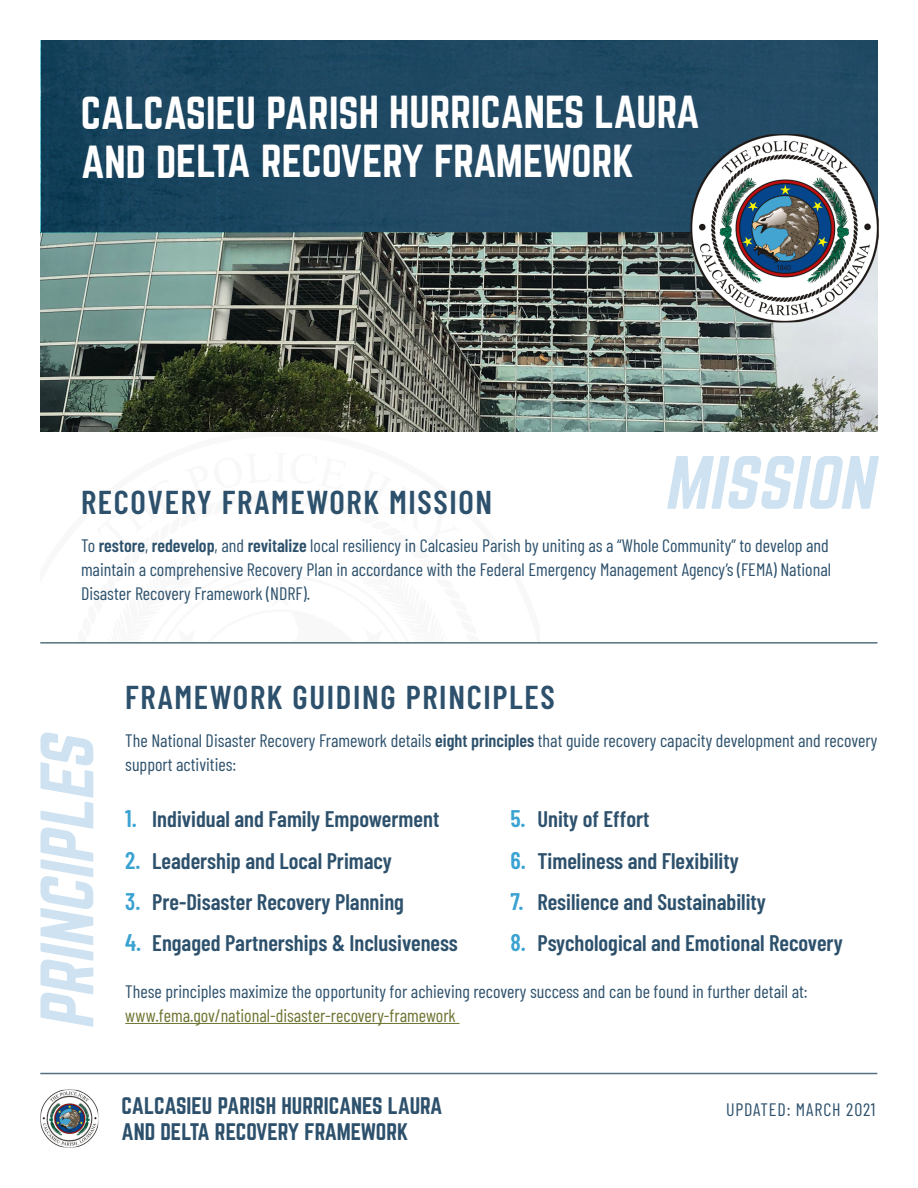
<style>
.page{position:relative;width:918px;height:1188px;background:#fff}
.page>*{position:absolute;margin:0;border:0;box-sizing:border-box;transform-origin:0 0}
.Paragraph_Style_2{font:italic 66px "Norwester";color:#cee2f1}
.Paragraph_Style_2-2{font:40.5px/48.6px "Norwester";color:#fff}
.t1{font:600 33px "Barlow Condensed";letter-spacing:.05em;color:#2d516c}
.t2{font:600 22.5px "Barlow Condensed";color:#2d516c}
.Paragraph_Style_2-3{font:21px/25.2px "Norwester";color:#2d516c}
.Body{font:18px/24px "Barlow Condensed";color:#2d516c}
.Body-2{font:18px "Barlow Condensed";letter-spacing:.05em;color:#2d516c}
.s1{font-weight:600}
.s2{font-size:24px;color:#3aa2d1}
.s3{color:#6e7330}
</style>
<div class="page">
<img style="left:40px;top:40px;width:838px;height:392px">
<div style="left:41px;top:40px;width:837px;height:192px;background:linear-gradient(to right,#17435d,#264d68)"></div>
<img style="left:40px;top:431px;width:500px;height:1px">
<hr style="left:125px;top:1023px;width:335px;height:1px;background:#6e7330">
<img style="left:690px;top:134px;width:189px;height:189px">
<hr style="left:40px;top:642px;width:837px;height:2px;background:#547181">
<img style="left:40px;top:1090px;width:58px;height:57px">
<hr style="left:40px;top:1073px;width:837px;height:1px;background:#547181">
<p class="Paragraph_Style_2-2" style="left:81px;top:90px;width:621px">CALCASIEU PARISH HURRICANES LAURA<br>AND DELTA RECOVERY FRAMEWORK</p>
<p class="Paragraph_Style_2" style="left:664px;top:451px;width:223px">MISSION</p>
<p class="t1" style="left:81px;top:479px;width:413px">RECOVERY FRAMEWORK MISSION</p>
<p class="Body" style="left:81px;top:532px;width:752px">To <span class="s1">restore</span>, <span class="s1">redevelop</span>, and <span class="s1">revitalize</span> local resiliency in Calcasieu Parish by uniting as a “Whole Community” to develop and maintain a comprehensive Recovery Plan in accordance with the Federal Emergency Management Agency’s (FEMA) National<br>Disaster Recovery Framework (NDRF).</p>
<p class="Paragraph_Style_2" style="left:36px;top:1030px;width:307px;rotate:-90deg">PRINCIPLES</p>
<p class="t1" style="left:125px;top:674px;width:431px">FRAMEWORK GUIDING PRINCIPLES</p>
<p class="Body" style="left:125px;top:727px;width:754px">The National Disaster Recovery Framework details <span class="s1">eight principles</span> that guide recovery capacity development and recovery support activities:</p>
<p class="t2" style="left:125px;top:803px;width:316px"><span class="s2">1.</span> Individual and Family Empowerment</p>
<p class="t2" style="left:125px;top:845px;width:268px"><span class="s2">2.</span> Leadership and Local Primacy</p>
<p class="t2" style="left:125px;top:886px;width:280px"><span class="s2">3.</span> Pre-Disaster Recovery Planning</p>
<p class="t2" style="left:125px;top:927px;width:334px"><span class="s2">4.</span> Engaged Partnerships &amp; Inclusiveness</p>
<p class="t2" style="left:510px;top:803px;width:141px"><span class="s2">5.</span> Unity of Effort</p>
<p class="t2" style="left:510px;top:845px;width:230px"><span class="s2">6.</span> Timeliness and Flexibility</p>
<p class="t2" style="left:510px;top:886px;width:257px"><span class="s2">7.</span> Resilience and Sustainability</p>
<p class="t2" style="left:510px;top:927px;width:334px"><span class="s2">8.</span> Psychological and Emotional Recovery</p>
<p class="Body" style="left:125px;top:978px;width:684px">These principles maximize the opportunity for achieving recovery success and can be found in further detail at: <span class="s3">www.fema.gov/national-disaster-recovery-framework</span></p>
<p class="Paragraph_Style_2-3" style="left:122px;top:1094px;width:323px">CALCASIEU PARISH HURRICANES LAURA<br>AND DELTA RECOVERY FRAMEWORK</p>
<p class="Body-2" style="left:726px;top:1096px;width:151px">UPDATED: MARCH 2021</p>
</div>
